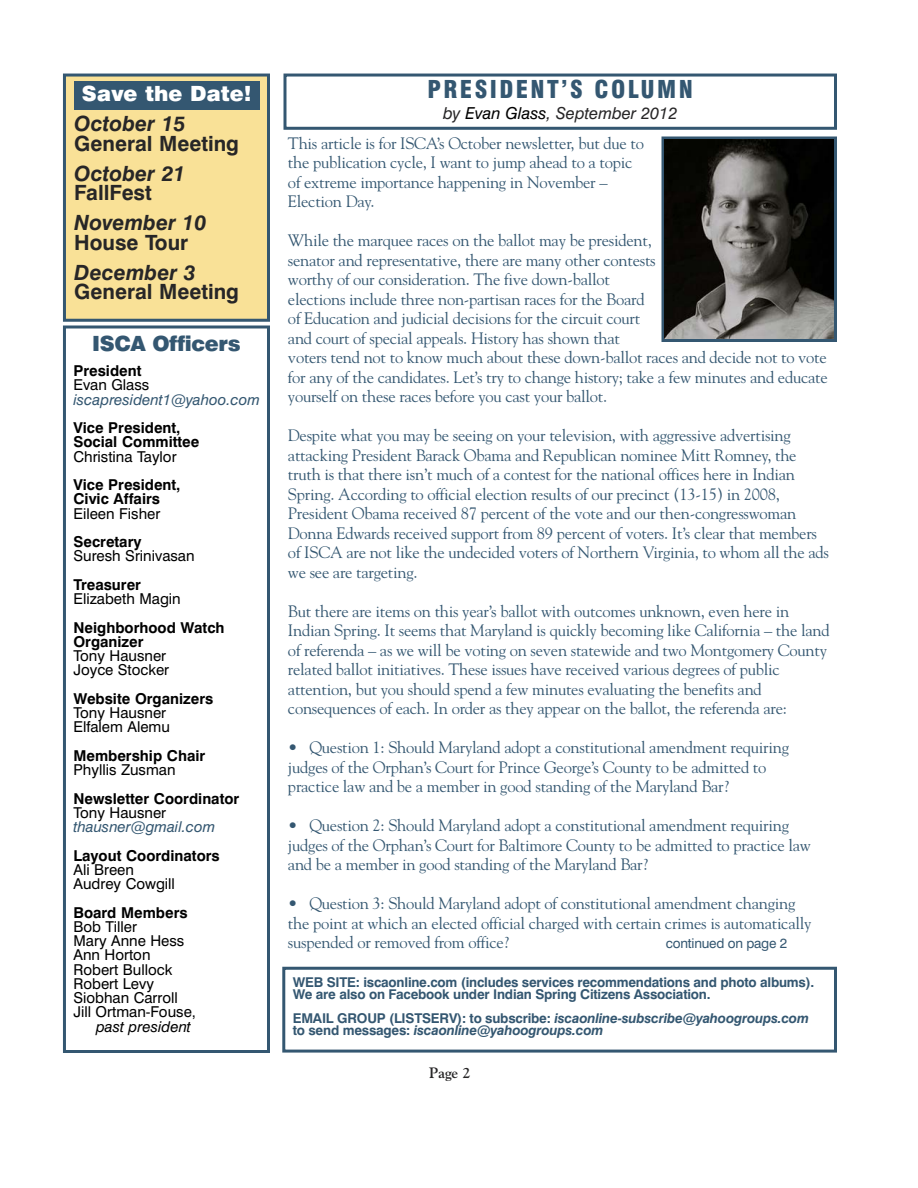
<style>
.page{position:relative;width:918px;height:1188px;background:#fff}
.page>*{position:absolute;margin:0;border:0;box-sizing:border-box;transform-origin:0 0}
.t1{font:900 condensed 24px "Swiss 721 BT";letter-spacing:.1em;color:#345771}
.t2{font:700 21px "Swiss 721 BT";color:#272627}
.t3{font:italic 700 21px "Swiss 721 BT";color:#272627}
.t4{font:900 21px "Swiss 721 BT";color:#fff}
.t5{font:900 21px "Swiss 721 BT";letter-spacing:-.015em;color:#345771}
.t6{font:16.5px/19.5px "Goudy";letter-spacing:-.015em;color:#345771}
.t7{font:italic 16.5px "Swiss 721 BT";color:#272627}
.t8{font:15px/14.2px "Swiss 721 BT";color:#000}
.t9{font:700 15px/14.2px "Swiss 721 BT";color:#000}
.t10{font:italic 15px "Swiss 721 BT";color:#345771}
.t11{font:italic 15px "Swiss 721 BT";color:#000}
.t12{font:700 15px "Goudy";color:#272627}
.t13{font:700 13.5px/12px "Swiss 721 BT";letter-spacing:-.015em;color:#345771}
.t14{font:italic 700 13.5px/12px "Swiss 721 BT";letter-spacing:-.015em;color:#345771}
.t15{font:13.5px "Swiss 721 BT";letter-spacing:-.015em;color:#345771}
.s1{color:#000}
.s2{font-style:normal}
</style>
<div class="page">
<div style="left:661px;top:136px;width:176px;height:206px;border:3px solid #345771"></div>
<img style="left:664px;top:140px;width:170px;height:199px">
<div style="left:66px;top:77px;width:201px;height:242px;background:#f9e197"></div>
<div style="left:63px;top:74px;width:207px;height:248px;border:3px solid #345771"></div>
<div style="left:74px;top:81px;width:186px;height:28px;background:#345771"></div>
<div style="left:63px;top:325px;width:207px;height:728px;border:3px solid #345771"></div>
<div style="left:283px;top:74px;width:554px;height:56px;border:3px solid #345771"></div>
<div style="left:282px;top:967px;width:555px;height:86px;border:3px solid #345771"></div>
<p class="t4" style="left:82px;top:81px;width:171px">Save the Date!</p>
<p class="t3" style="left:74px;top:111px;width:113px">October 15</p>
<p class="t2" style="left:74px;top:131px;width:166px">General Meeting</p>
<p class="t3" style="left:74px;top:161px;width:113px">October 21</p>
<p class="t2" style="left:74px;top:180px;width:79px">FallFest</p>
<p class="t3" style="left:74px;top:210px;width:134px">November 10</p>
<p class="t2" style="left:74px;top:230px;width:116px">House Tour</p>
<p class="t3" style="left:74px;top:260px;width:123px">December 3</p>
<p class="t2" style="left:74px;top:279px;width:166px">General Meeting</p>
<p class="t5" style="left:92px;top:331px;width:150px">ISCA Officers</p>
<p class="t9" style="left:73px;top:363px;width:70px">President</p>
<p class="t8" style="left:73px;top:378px;width:77px">Evan Glass</p>
<p class="t10" style="left:73px;top:390px;width:188px">iscapresident1@yahoo.com</p>
<p class="t9" style="left:73px;top:420px;width:127px">Vice President,<br>Social Committee</p>
<p class="t8" style="left:73px;top:449px;width:105px">Christina Taylor</p>
<p class="t9" style="left:73px;top:477px;width:109px">Vice President,<br>Civic Affairs</p>
<p class="t8" style="left:73px;top:506px;width:88px">Eileen Fisher</p>
<p class="t9" style="left:73px;top:534px;width:70px">Secretary</p>
<p class="t8" style="left:73px;top:549px;width:123px">Suresh Srinivasan</p>
<p class="t9" style="left:73px;top:577px;width:69px">Treasurer</p>
<p class="t8" style="left:73px;top:591px;width:109px">Elizabeth Magin</p>
<p class="t9" style="left:73px;top:620px;width:153px">Neighborhood Watch<br>Organizer</p>
<p class="t8" style="left:73px;top:648px;width:97px">Tony Hausner<br>Joyce Stocker</p>
<p class="t9" style="left:73px;top:691px;width:141px">Website Organizers</p>
<p class="t8" style="left:73px;top:705px;width:98px">Tony Hausner<br>Elfalem Alemu</p>
<p class="t9" style="left:73px;top:748px;width:133px">Membership Chair</p>
<p class="t8" style="left:73px;top:762px;width:104px">Phyllis Zusman</p>
<p class="t9" style="left:73px;top:791px;width:167px">Newsletter Coordinator</p>
<p class="t8" style="left:73px;top:805px;width:94px">Tony Hausner</p>
<p class="t10" style="left:73px;top:818px;width:143px">thausner@gmail.com</p>
<p class="t9" style="left:73px;top:848px;width:148px">Layout Coordinators</p>
<p class="t8" style="left:73px;top:862px;width:103px">Ali Breen<br>Audrey Cowgill</p>
<p class="t9" style="left:73px;top:905px;width:116px">Board Members</p>
<p class="t8" style="left:73px;top:919px;width:124px">Bob Tiller<br>Mary Anne Hess<br>Ann Horton<br>Robert Bullock<br>Robert Levy<br>Siobhan Carroll<br>Jill Ortman-Fouse,</p>
<p class="t11" style="left:96px;top:1017px;width:96px">past president</p>
<h1 class="t1" style="left:427px;top:75px;width:267px">PRESIDENT’S COLUMN</h1>
<p class="t7" style="left:443px;top:104px;width:236px">by <span class="s1">Evan Glass</span>, September 2012</p>
<p class="t6" style="left:288px;top:133px;width:357px">This article is for ISCA’s October newsletter, but due to the publication cycle, I want to jump ahead to a topic of extreme importance happening in November – Election Day.</p>
<p class="t6" style="left:288px;top:230px;width:541px">While the marquee races on the ballot may be president,<br>senator and representative, there are many other contests<br>worthy of our consideration. The five down-ballot<br>elections include three non-partisan races for the Board<br>of Education and judicial decisions for the circuit court<br>and court of special appeals. History has shown that<br>voters tend not to know much about these down-ballot races and decide not to vote for any of the candidates. Let’s try to change history; take a few minutes and educate yourself on these races before you cast your ballot.</p>
<p class="t6" style="left:288px;top:425px;width:542px">Despite what you may be seeing on your television, with aggressive advertising attacking President Barack Obama and Republican nominee Mitt Romney, the truth is that there isn’t much of a contest for the national offices here in Indian Spring. According to official election results of our precinct (13-15) in 2008, President Obama received 87 percent of the vote and our then-congresswoman Donna Edwards received support from 89 percent of voters. It’s clear that members of ISCA are not like the undecided voters of Northern Virginia, to whom all the ads we see are targeting.</p>
<p class="t6" style="left:288px;top:601px;width:543px">But there are items on this year’s ballot with outcomes unknown, even here in Indian Spring. It seems that Maryland is quickly becoming like California – the land of referenda – as we will be voting on seven statewide and two Montgomery County related ballot initiatives. These issues have received various degrees of public attention, but you should spend a few minutes evaluating the benefits and consequences of each. In order as they appear on the ballot, the referenda are:</p>
<p class="t6" style="left:288px;top:737px;width:503px">• Question 1: Should Maryland adopt a constitutional amendment requiring judges of the Orphan’s Court for Prince George’s County to be admitted to practice law and be a member in good standing of the Maryland Bar?</p>
<p class="t6" style="left:288px;top:815px;width:524px">• Question 2: Should Maryland adopt a constitutional amendment requiring judges of the Orphan’s Court for Baltimore County to be admitted to practice law and be a member in good standing of the Maryland Bar?</p>
<p class="t6" style="left:288px;top:893px;width:525px">• Question 3: Should Maryland adopt of constitutional amendment changing the point at which an elected official charged with certain crimes is automatically suspended or removed from office?</p>
<p class="t15" style="left:666px;top:935px;width:123px">continued on page 2</p>
<p class="t13" style="left:293px;top:976px;width:523px">WEB SITE: iscaonline.com (includes services recommendations and photo albums).<br>We are also on Facebook under Indian Spring Citizens Association.</p>
<p class="t14" style="left:293px;top:1012px;width:518px"><span class="s2">EMAIL GROUP (LISTSERV): to subscribe:</span> iscaonline-subscribe@yahoogroups.com <span class="s2">to send messages:</span> iscaonline@yahoogroups.com</p>
<p class="t12" style="left:429px;top:1064px;width:43px">Page 2</p>
</div>
